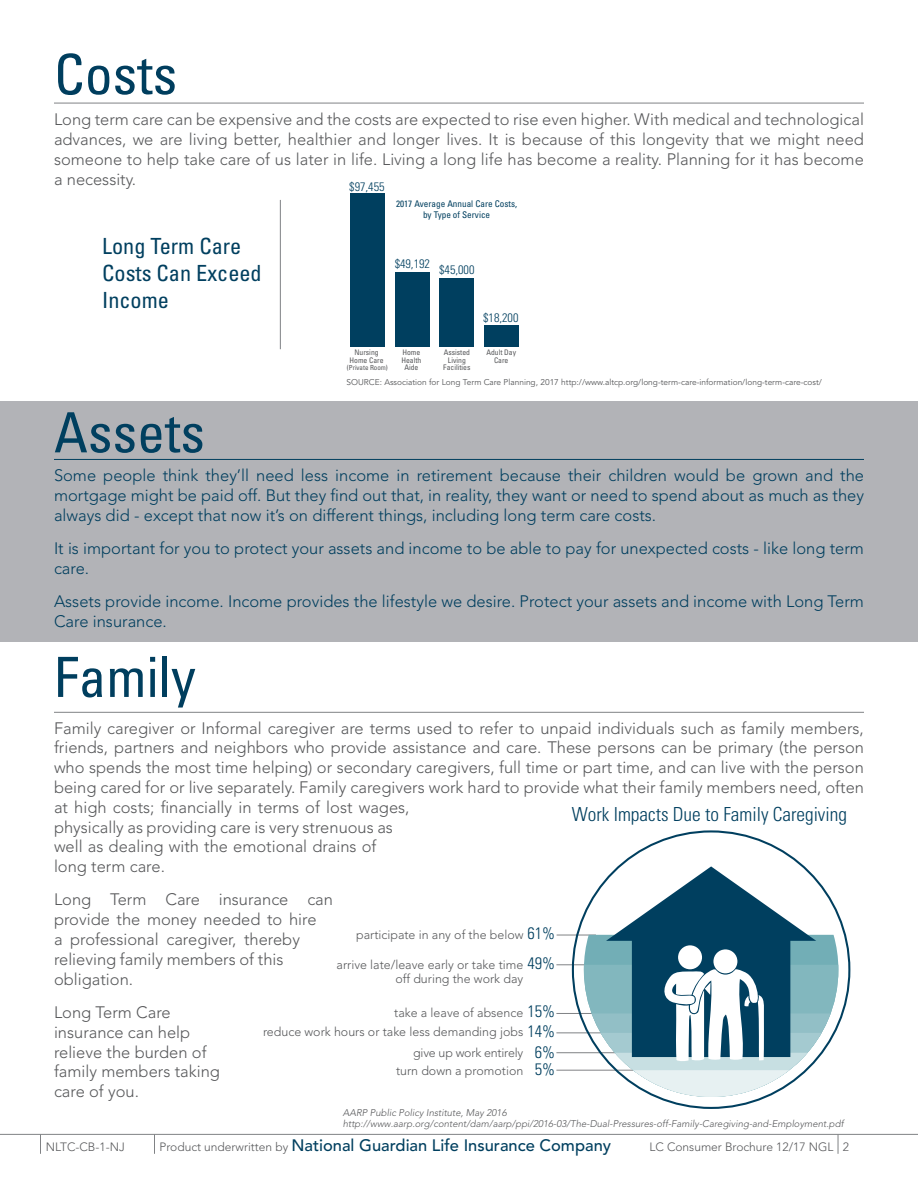
<style>
.page{position:relative;width:918px;height:1188px;background:#fff}
.page>*{position:absolute;margin:0;border:0;box-sizing:border-box;transform-origin:0 0}
._2_subheading{font:condensed 55.5px "Univers LT Std";color:#003e5e}
._2_subheading-2{font:condensed 55.5px "Univers LT Std";color:#003f5f}
.t1{font:condensed 22.2px/26.7px "Univers LT Std";color:#003f5f}
.t2{font:300 condensed 19.35px "Univers LT Std";color:#003f5f}
.t3{font:300 condensed 16.65px "Univers LT Std";color:#003f5f}
._1_body{font:300 16.5px/19.8px "Avenir LT Std";color:#57585a}
._1_body-2{font:300 16.5px/19.8px "Avenir LT Std";color:#003e5e}
.t4{font:500 16.5px "Avenir LT Std";color:#003f5f}
.t5{font:300 12.45px/15px "Avenir LT Std";color:#57585a;text-align:right}
.t6{font:300 12.45px "Avenir LT Std";letter-spacing:-.02em;color:#57585a}
.t7{font:300 condensed 12.3px "Univers LT Std";color:#003f5f}
.t8{font:300 12px "Avenir LT Std";color:#58595b}
.t9{font:italic 300 9.75px/11.6px "Avenir LT Std";color:#57585a}
.t10{font:condensed 9.15px/10.9px "Univers LT Std";color:#003f5f;text-align:center}
.t11{font:8.4px "Avenir LT Std";color:#57585a}
.t12{font:condensed 7.65px/7.6px "Univers LT Std";color:#57585a;text-align:center}
.t13{font:condensed 6.9px "Univers LT Std";color:#57585a}
.s1{font-weight:300;font-size:12px;color:#58595b}
.s2{color:#57585a}
</style>
<div class="page">
<hr style="left:0;top:1134px;width:918px;height:1px;background:#808285">
<svg style="left:40px;top:1135px;width:1px;height:19px"></svg>
<svg style="left:154px;top:1135px;width:1px;height:19px"></svg>
<svg style="left:838px;top:1135px;width:1px;height:19px"></svg>
<div style="left:0;top:401px;width:918px;height:241px;background:#b2b3b7"></div>
<hr style="left:54px;top:712px;width:810px;height:1px;background:#808285">
<hr style="left:54px;top:103px;width:810px;height:1px;background:#808285">
<hr style="left:54px;top:459px;width:810px;height:1px;background:#003e5e">
<div style="left:350px;top:194px;width:35px;height:153px;background:#003f5f"></div>
<div style="left:395px;top:272px;width:34px;height:75px;background:#003f5f"></div>
<div style="left:439px;top:278px;width:35px;height:69px;background:#003f5f"></div>
<div style="left:484px;top:325px;width:34px;height:22px;background:#003f5f"></div>
<hr style="left:280px;top:200px;width:1px;height:149px;background:#808285">
<hr style="left:556px;top:1070px;width:80px;height:1px;background:#808285">
<hr style="left:556px;top:1052px;width:80px;height:1px;background:#808285">
<hr style="left:556px;top:1033px;width:52px;height:1px;background:#808285">
<hr style="left:556px;top:1013px;width:37px;height:1px;background:#808285">
<hr style="left:556px;top:965px;width:37px;height:1px;background:#808285">
<hr style="left:557px;top:935px;width:39px;height:1px;background:#808285">
<svg style="left:584px;top:866px;width:254px;height:231px"></svg>
<p class="_2_subheading" style="left:54px;top:39px;width:125px">Costs</p>
<p class="_1_body" style="left:54px;top:110px;width:811px;text-align:justify">Long term care can be expensive and the costs are expected to rise even higher. With medical and technological advances, we are living better, healthier and longer lives. It is because of this longevity that we might need someone to help take care of us later in life. Living a long life has become a reality. Planning for it has become a necessity.</p>
<p class="t7" style="left:349px;top:179px;width:37px">$97,455</p>
<p class="t1" style="left:102px;top:233px;width:161px">Long Term Care<br>Costs Can Exceed<br>Income</p>
<p class="t10" style="left:396px;top:199px;width:123px">2017 Average Annual Care Costs, by Type of Service</p>
<p class="t7" style="left:395px;top:256px;width:37px">$49,192</p>
<p class="t7" style="left:439px;top:262px;width:37px">$45,000</p>
<p class="t7" style="left:483px;top:310px;width:37px">$18,200</p>
<p class="t12" style="left:401px;top:348px;width:21px">Home<br>Health<br>Aide</p>
<p class="t11" style="left:347px;top:378px;width:477px">SOURCE: Association for Long Term Care Planning, 2017 http://www.altcp.org/long-term-care-information/long-term-care-cost/</p>
<p class="t12" style="left:350px;top:348px;width:36px">Nursing<br>Home Care</p>
<p class="t13" style="left:347px;top:364px;width:42px">(Private Room)</p>
<p class="t12" style="left:443px;top:348px;width:29px">Assisted<br>Living<br>Facilities</p>
<p class="t12" style="left:486px;top:348px;width:31px">Adult Day<br>Care</p>
<p class="_2_subheading-2" style="left:54px;top:397px;width:153px">Assets</p>
<p class="_1_body-2" style="left:54px;top:466px;width:812px;text-align:justify">Some people think they’ll need less income in retirement because their children would be grown and the mortgage might be paid off. But they find out that, in reality, they want or need to spend about as much as they always did - except that now it’s on different things, including long term care costs.</p>
<p class="_1_body-2" style="left:54px;top:539px;width:811px">It is important for you to protect your assets and income to be able to pay for unexpected costs - like long term care.</p>
<p class="_1_body-2" style="left:54px;top:592px;width:812px">Assets provide income. Income provides the lifestyle we desire. Protect your assets and income with Long Term<br>Care insurance.</p>
<p class="_2_subheading" style="left:54px;top:642px;width:143px">Family</p>
<p class="_1_body" style="left:54px;top:718px;width:812px">Family caregiver or Informal caregiver are terms used to refer to unpaid individuals such as family members, friends, partners and neighbors who provide assistance and care. These persons can be primary (the person who spends the most time helping) or secondary caregivers, full time or part time, and can live with the person being cared for or live separately. Family caregivers work hard to provide what their family members need, often at high costs; financially in terms of lost wages,<br>physically as providing care is very strenuous as<br>well as dealing with the emotional drains of<br>long term care.</p>
<p class="_1_body" style="left:54px;top:890px;width:281px">Long Term Care insurance can provide the money needed to hire<br>a professional caregiver, thereby relieving family members of this obligation.</p>
<p class="_1_body" style="left:54px;top:1002px;width:167px">Long Term Care insurance can help relieve the burden of family members taking care of you.</p>
<p class="t2" style="left:572px;top:802px;width:277px">Work Impacts Due to Family Caregiving</p>
<p class="t3" style="left:528px;top:923px;width:29px">61%</p>
<p class="t5" style="left:356px;top:927px;width:169px">participate in any of the below</p>
<p class="t3" style="left:527px;top:953px;width:29px">49%</p>
<p class="t5" style="left:337px;top:957px;width:188px">arrive late/leave early or take time off during the work day</p>
<p class="t3" style="left:527px;top:1002px;width:29px">15%</p>
<p class="t5" style="left:394px;top:1005px;width:131px">take a leave of absence</p>
<p class="t3" style="left:527px;top:1021px;width:29px">14%</p>
<p class="t5" style="left:263px;top:1025px;width:262px">reduce work hours or take less demanding jobs</p>
<p class="t3" style="left:535px;top:1042px;width:22px">6%</p>
<p class="t6" style="left:413px;top:1045px;width:112px">give up work entirely</p>
<p class="t3" style="left:535px;top:1059px;width:22px">5%</p>
<p class="t5" style="left:396px;top:1063px;width:129px">turn down a promotion</p>
<p class="t9" style="left:343px;top:1107px;width:502px">AARP Public Policy Institute, May 2016 http://www.aarp.org/content/dam/aarp/ppi/2016-03/The-Dual-Pressures-off-Family-Caregiving-and-Employment.pdf</p>
<p class="t8" style="left:46px;top:1140px;width:80px">NLTC-CB-1-NJ</p>
<p class="t4" style="left:160px;top:1136px;width:453px"><span class="s1">Product underwritten by</span> National Guardian Life Insurance Company</p>
<p class="t8" style="left:649px;top:1140px;width:201px">LC Consumer Brochure 12/17 NGL <span class="s2">2</span></p>
</div>
